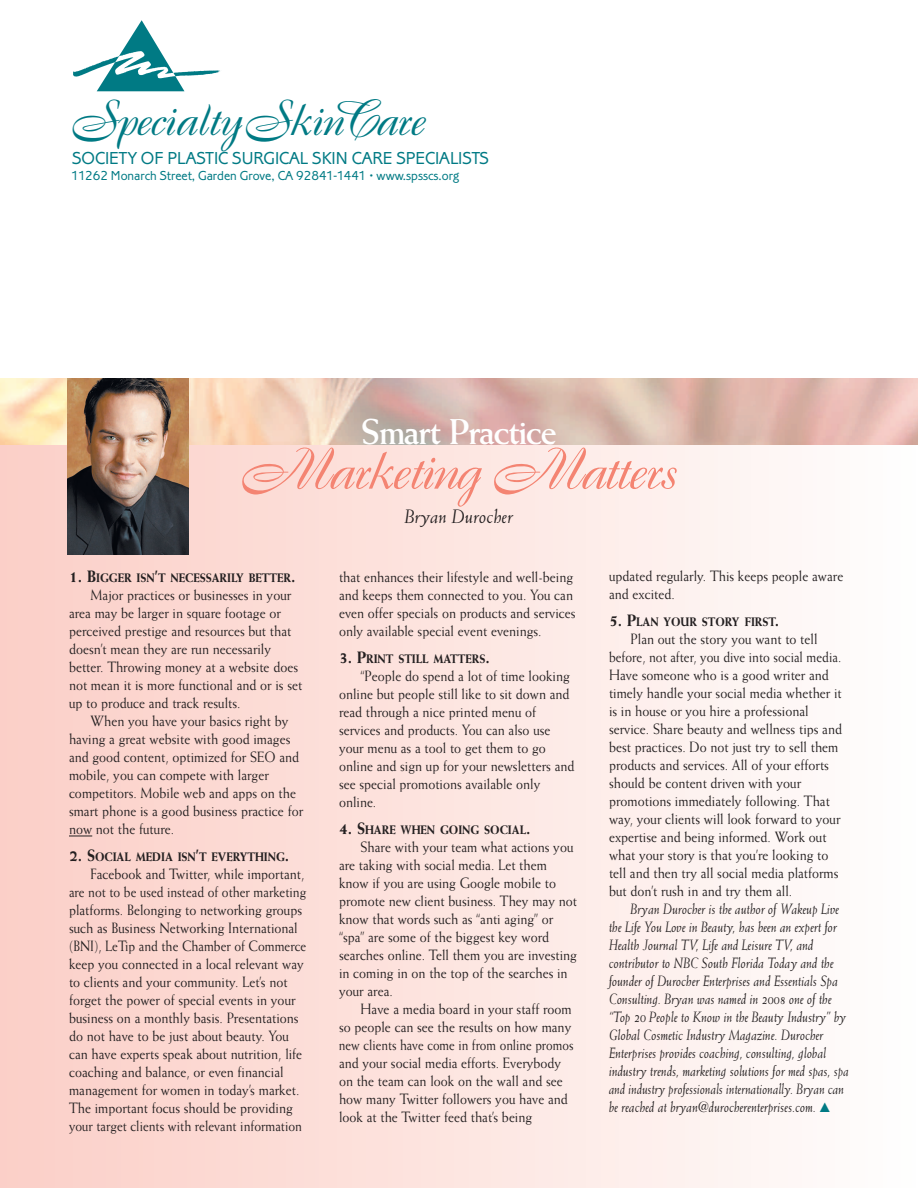
<style>
.page{position:relative;width:918px;height:1188px;background:#fff}
.page>*{position:absolute;margin:0;border:0;box-sizing:border-box;transform-origin:0 0}
.t1{font:58.5px "OPTI Brandenburg";letter-spacing:-.035em;color:#f48472}
.t2{font:49.5px "OPTI Brandenburg";letter-spacing:-.03em;color:#007a84}
.t3{font:700 36px "Weiss";letter-spacing:-.045em;color:#fff}
.t4{font:italic 19.5px "Weiss";color:#231f20}
.t5{font:18px "Corinthian";color:#007a84}
.t6{font:15px/18px "Weiss";color:#231f20;scale:.9 1}
.t7{font:italic 15px/18px "Weiss";color:#231f20;scale:.9 1}
.t8{font:13.5px "Corinthian";color:#007a84}
.t9{font:800 12.3px "Weiss";color:#231f20;scale:.9 1}
.s1{font-size:16.5px}
.s2{color:#007a84}
</style>
<div class="page">
<div style="left:0;top:378px;width:918px;height:810px;background:linear-gradient(to right,#fbcec6,#fefdfd)"></div>
<img style="left:0;top:378px;width:918px;height:66px">
<img style="left:73px;top:20px;width:147px;height:72px">
<svg style="left:69px;top:836px;width:23px;height:1px"></svg>
<img style="left:68px;top:378px;width:121px;height:177px">
<h2 class="t2" style="left:69px;top:89px;width:362px">SpecialtySkinCare</h2>
<p class="t5" style="left:72px;top:152px;width:418px">SOCIETY OF PLASTIC SURGICAL SKIN CARE SPECIALISTS</p>
<p class="t8" style="left:71px;top:171px;width:390px">11262 Monarch Street, Garden Grove, CA 92841-1441 • www.spsscs.org</p>
<h3 class="t3" style="left:361px;top:419px;width:198px">Smart Practice</h3>
<h1 class="t1" style="left:238px;top:434px;width:444px">MarketingMatters</h1>
<h3 class="t4" style="left:405px;top:509px;width:110px">Bryan Durocher</h3>
<p class="t9" style="left:69px;top:574px;width:253px"><span class="s1">1. B</span>IGGER ISN<span class="s1">’</span>T NECESSARILY BETTER<span class="s1">.</span></p>
<p class="t6" style="left:69px;top:587px;width:261px;text-indent:22px">Major practices or businesses in your area may be larger in square footage or perceived prestige and resources but that doesn’t mean they are run necessarily better. Throwing money at a website does not mean it is more functional and or is set up to produce and track results.</p>
<p class="t6" style="left:69px;top:713px;width:262px;text-indent:22px">When you have your basics right by having a great website with good images and good content, optimized for SEO and mobile, you can compete with larger competitors. Mobile web and apps on the smart phone is a good business practice for now not the future.</p>
<p class="t9" style="left:69px;top:853px;width:246px"><span class="s1">2. S</span>OCIAL MEDIA ISN<span class="s1">’</span>T EVERYTHING<span class="s1">.</span></p>
<p class="t6" style="left:69px;top:866px;width:265px;text-indent:22px">Facebook and Twitter, while important, are not to be used instead of other marketing platforms. Belonging to networking groups such as Business Networking International (BNI), LeTip and the Chamber of Commerce keep you connected in a local relevant way to clients and your community. Let’s not forget the power of special events in your business on a monthly basis. Presentations do not have to be just about beauty. You can have experts speak about nutrition, life coaching and balance, or even financial management for women in today’s market.<br>The important focus should be providing your target clients with relevant information</p>
<p class="t6" style="left:339px;top:569px;width:264px">that enhances their lifestyle and well-being and keeps them connected to you. You can even offer specials on products and services only available special event evenings.</p>
<p class="t9" style="left:339px;top:654px;width:169px"><span class="s1">3. P</span>RINT STILL MATTERS<span class="s1">.</span></p>
<p class="t6" style="left:339px;top:668px;width:263px;text-indent:22px">“People do spend a lot of time looking online but people still like to sit down and read through a nice printed menu of services and products. You can also use your menu as a tool to get them to go online and sign up for your newsletters and see special promotions available only online.</p>
<p class="t9" style="left:339px;top:825px;width:214px"><span class="s1">4. S</span>HARE WHEN GOING SOCIAL<span class="s1">.</span></p>
<p class="t6" style="left:339px;top:839px;width:266px;text-indent:22px">Share with your team what actions you are taking with social media. Let them know if you are using Google mobile to promote new client business. They may not know that words such as “anti aging” or “spa” are some of the biggest key word searches online. Tell them you are investing in coming in on the top of the searches in your area.</p>
<p class="t6" style="left:339px;top:1001px;width:262px;text-indent:22px">Have a media board in your staff room so people can see the results on how many new clients have come in from online promos and your social media efforts. Everybody on the team can look on the wall and see how many Twitter followers you have and look at the Twitter feed that’s being</p>
<p class="t6" style="left:609px;top:568px;width:262px">updated regularly. This keeps people aware and excited.</p>
<p class="t9" style="left:609px;top:617px;width:191px"><span class="s1">5. P</span>LAN YOUR STORY FIRST<span class="s1">.</span></p>
<p class="t6" style="left:609px;top:631px;width:260px;text-indent:22px">Plan out the story you want to tell before, not after, you dive into social media.<br>Have someone who is a good writer and timely handle your social media whether it is in house or you hire a professional service. Share beauty and wellness tips and best practices. Do not just try to sell them products and services. All of your efforts should be content driven with your promotions immediately following. That way, your clients will look forward to your expertise and being informed. Work out what your story is that you’re looking to tell and then try all social media platforms but don’t rush in and try them all.</p>
<p class="t7" style="left:609px;top:901px;width:268px;text-indent:22px">Bryan Durocher is the author of Wakeup Live the Life You Love in Beauty, has been an expert for Health Journal TV, Life and Leisure TV, and contributor to NBC South Florida Today and the founder of Durocher Enterprises and Essentials Spa Consulting. Bryan was named in 2008 one of the “Top 20 People to Know in the Beauty Industry” by Global Cosmetic Industry Magazine. Durocher Enterprises provides coaching, consulting, global industry trends, marketing solutions for med spas, spa and industry professionals internationally. Bryan can be reached at bryan@durocherenterprises.com. <span class="s2">▲</span></p>
</div>
